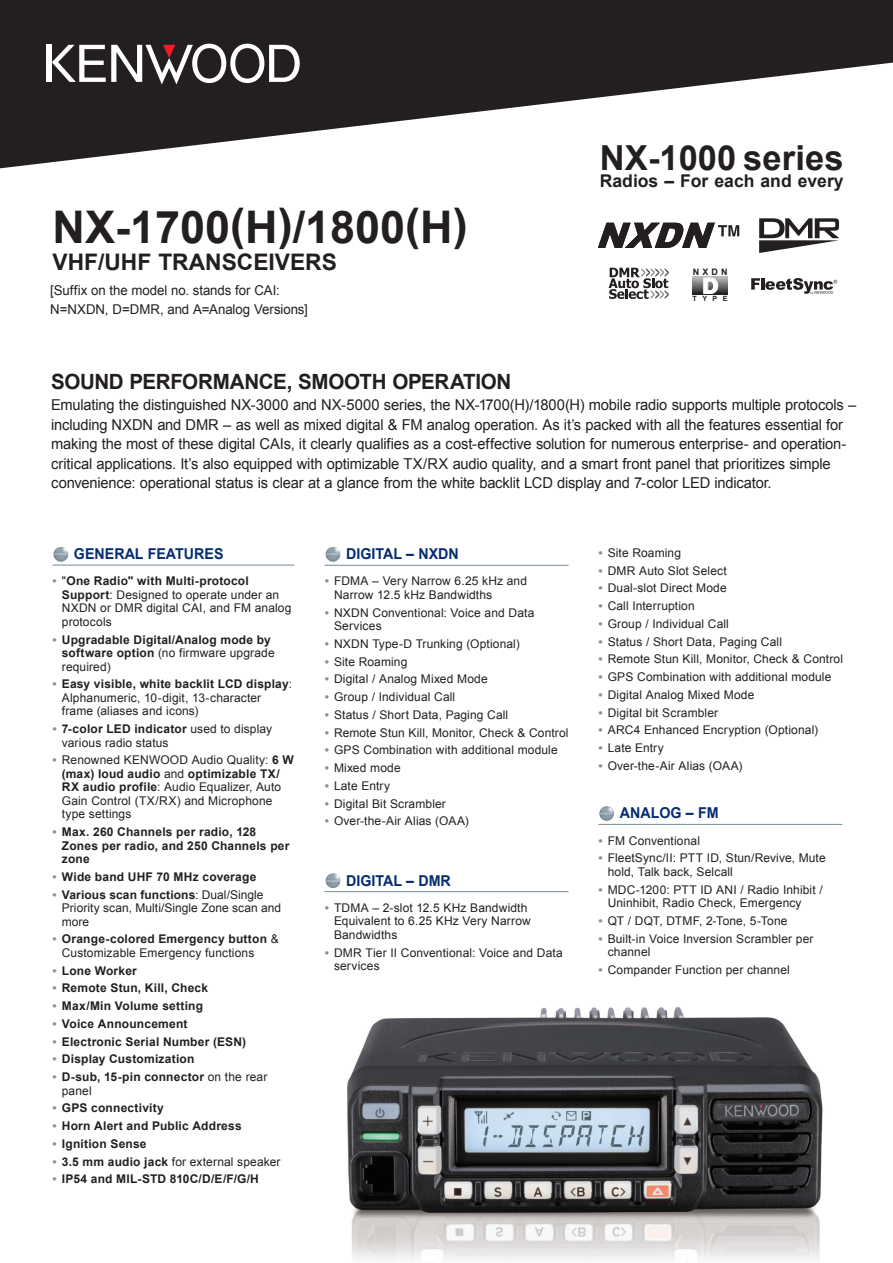
<style>
.page{position:relative;width:893px;height:1263px;background:#fff}
.page>*{position:absolute;margin:0;border:0;box-sizing:border-box;transform-origin:0 0}
.t1{font:700 45px "Arial";color:#231f20}
.t2{font:700 34.5px "Arial";letter-spacing:.005em;color:#231f20}
.t3{font:700 22.8px "Arial";color:#231f20}
.t4{font:700 21.45px "Tahoma";color:#fff}
._06_option_2{font:700 21px "Arial";letter-spacing:-.02em;color:#231f20}
.t5{font:700 17.55px "Arial";color:#231f20}
._06_option_2-2{font:15px/19.5px "Arial";letter-spacing:-.01em;color:#231f20}
.h1_f{font:700 15px "Arial";color:#052d6f;scale:.95 1}
._06_option_2-3{font:13.5px "Arial";letter-spacing:-.005em;color:#231f20}
.h1_b{font:12px/13.5px "Arial";letter-spacing:.01em;color:#231f20}
.h1_b-2{font:700 12px/13.5px "Arial";letter-spacing:.015em;color:#231f20}
.t6{font:700 9px "Arial";color:#231f20}
.t7{font:700 7.2px "Arial";color:#231f20}
.s1{font-weight:700;color:#7d94a8}
.s2{font-weight:700}
.s3{color:#7d94a8}
.s4{font-weight:400}
</style>
<div class="page">
<img style="left:347px;top:1007px;width:476px;height:253px">
<svg style="left:0;top:0;width:893px;height:168px;fill:#231f20"></svg>
<div style="left:47px;top:45px;width:5px;height:37px;background:#fff"></div>
<svg style="left:52px;top:44px;width:248px;height:40px"></svg>
<hr style="left:53px;top:565px;width:241px;height:1px;background:#738a95">
<img style="left:53px;top:547px;width:16px;height:15px">
<hr style="left:325px;top:565px;width:243px;height:1px;background:#738a95">
<img style="left:325px;top:547px;width:16px;height:15px">
<hr style="left:598px;top:824px;width:244px;height:1px;background:#738a95">
<img style="left:599px;top:806px;width:15px;height:15px">
<hr style="left:325px;top:891px;width:243px;height:1px;background:#738a95">
<img style="left:325px;top:873px;width:16px;height:15px">
<svg style="left:598px;top:223px;width:141px;height:25px"></svg>
<svg style="left:759px;top:218px;width:80px;height:35px"></svg>
<svg style="left:751px;top:278px;width:86px;height:16px"></svg>
<svg style="left:693px;top:276px;width:35px;height:19px"></svg>
<svg style="left:703px;top:277px;width:15px;height:17px"></svg>
<svg style="left:609px;top:268px;width:60px;height:31px"></svg>
<p class="t1" style="left:53px;top:197px;width:417px">NX-1700(H)/1800(H)</p>
<p class="t3" style="left:53px;top:247px;width:286px">VHF/UHF TRANSCEIVERS</p>
<p class="_06_option_2-3" style="left:50px;top:281px;width:231px">[Suffix on the model no. stands for CAI:</p>
<p class="_06_option_2-3" style="left:50px;top:300px;width:259px">N=NXDN, D=DMR, and A=Analog Versions]</p>
<p class="t2" style="left:600px;top:135px;width:245px">NX-1000 series</p>
<p class="t5" style="left:600px;top:169px;width:245px">Radios – For each and every</p>
<p class="t6" style="left:693px;top:265px;width:36px">NXDN</p>
<p class="t7" style="left:692px;top:294px;width:37px">TYPE</p>
<p class="t4" style="left:702px;top:271px;width:18px">D</p>
<p class="_06_option_2" style="left:51px;top:367px;width:462px">SOUND PERFORMANCE, SMOOTH OPERATION</p>
<p class="_06_option_2-2" style="left:51px;top:395px;width:807px">Emulating the distinguished NX-3000 and NX-5000 series, the NX-1700(H)/1800(H) mobile radio supports multiple protocols – including NXDN and DMR – as well as mixed digital &amp; FM analog operation. As it’s packed with all the features essential for making the most of these digital CAIs, it clearly qualifies as a cost-effective solution for numerous enterprise- and operation&shy;critical applications. It’s also equipped with optimizable TX/RX audio quality, and a smart front panel that prioritizes simple convenience: operational status is clear at a glance from the white backlit LCD display and 7-color LED indicator.</p>
<p class="h1_f" style="left:74px;top:544px;width:159px">GENERAL FEATURES</p>
<p class="h1_b" style="left:62px;top:574px;width:231px;text-indent:-9px"><span class="s1">•</span> "<span class="s2">One Radio" with Multi-protocol<br>Support</span>: Designed to operate under an<br>NXDN or DMR digital CAI, and FM analog protocols</p>
<p class="h1_b-2" style="left:62px;top:633px;width:214px;text-indent:-9px"><span class="s3">•</span> Upgradable Digital/Analog mode by software option <span class="s4">(no firmware upgrade required)</span></p>
<p class="h1_b" style="left:62px;top:677px;width:232px;text-indent:-9px"><span class="s1">•</span> <span class="s2">Easy visible, white backlit LCD display</span>:<br>Alphanumeric, 10-digit, 13-character frame (aliases and icons)</p>
<p class="h1_b" style="left:62px;top:722px;width:212px;text-indent:-9px"><span class="s1">•</span> <span class="s2">7-color LED indicator</span> used to display various radio status</p>
<p class="h1_b" style="left:62px;top:753px;width:234px;text-indent:-9px"><span class="s1">•</span> Renowned KENWOOD Audio Quality: <span class="s2">6 W (max) loud audio</span> and <span class="s2">optimizable TX/<br>RX audio profile</span>: Audio Equalizer, Auto<br>Gain Control (TX/RX) and Microphone type settings</p>
<p class="h1_b-2" style="left:62px;top:825px;width:229px;text-indent:-9px"><span class="s3">•</span> Max. 260 Channels per radio, 128<br>Zones per radio, and 250 Channels per zone</p>
<p class="h1_b-2" style="left:53px;top:870px;width:205px"><span class="s3">•</span> Wide band UHF 70 MHz coverage</p>
<p class="h1_b" style="left:62px;top:888px;width:221px;text-indent:-9px"><span class="s1">•</span> <span class="s2">Various scan functions</span>: Dual/Single<br>Priority scan, Multi/Single Zone scan and more</p>
<p class="h1_b" style="left:62px;top:932px;width:218px;text-indent:-9px"><span class="s1">•</span> <span class="s2">Orange-colored Emergency button</span> &amp;<br>Customizable Emergency functions</p>
<p class="h1_b-2" style="left:53px;top:964px;width:86px"><span class="s3">•</span> Lone Worker</p>
<p class="h1_b-2" style="left:53px;top:982px;width:157px"><span class="s3">•</span> Remote Stun, Kill, Check</p>
<p class="h1_b-2" style="left:53px;top:999px;width:152px"><span class="s3">•</span> Max/Min Volume setting</p>
<p class="h1_b-2" style="left:53px;top:1017px;width:137px"><span class="s3">•</span> Voice Announcement</p>
<p class="h1_b-2" style="left:53px;top:1035px;width:195px"><span class="s3">•</span> Electronic Serial Number (ESN)</p>
<p class="h1_b-2" style="left:53px;top:1053px;width:143px"><span class="s3">•</span> Display Customization</p>
<p class="h1_b-2" style="left:62px;top:1070px;width:207px;text-indent:-9px"><span class="s3">•</span> D-sub, 15-pin connector <span class="s4">on the rear panel</span></p>
<p class="h1_b-2" style="left:53px;top:1102px;width:113px"><span class="s3">•</span> GPS connectivity</p>
<p class="h1_b-2" style="left:53px;top:1119px;width:191px"><span class="s3">•</span> Horn Alert and Public Address</p>
<p class="h1_b-2" style="left:53px;top:1137px;width:96px"><span class="s3">•</span> Ignition Sense</p>
<p class="h1_b" style="left:53px;top:1155px;width:230px"><span class="s1">•</span> <span class="s2">3.5 mm audio jack</span> for external speaker</p>
<p class="h1_b-2" style="left:53px;top:1173px;width:208px"><span class="s3">•</span> IP54 and MIL-STD 810C/D/E/F/G/H</p>
<p class="h1_f" style="left:346px;top:544px;width:120px">DIGITAL – NXDN</p>
<p class="h1_b" style="left:334px;top:575px;width:195px;text-indent:-9px"><span class="s1">•</span> FDMA – Very Narrow 6.25 kHz and<br>Narrow 12.5 kHz Bandwidths</p>
<p class="h1_b" style="left:334px;top:606px;width:202px;text-indent:-9px"><span class="s1">•</span> NXDN Conventional: Voice and Data<br>Services</p>
<p class="h1_b" style="left:325px;top:637px;width:197px"><span class="s1">•</span> NXDN Type-D Trunking (Optional)</p>
<p class="h1_b" style="left:325px;top:655px;width:84px"><span class="s1">•</span> Site Roaming</p>
<p class="h1_b" style="left:325px;top:673px;width:165px"><span class="s1">•</span> Digital / Analog Mixed Mode</p>
<p class="h1_b" style="left:325px;top:690px;width:132px"><span class="s1">•</span> Group / Individual Call</p>
<p class="h1_b" style="left:325px;top:708px;width:185px"><span class="s1">•</span> Status / Short Data, Paging Call</p>
<p class="h1_b" style="left:325px;top:726px;width:245px"><span class="s1">•</span> Remote Stun Kill, Monitor, Check &amp; Control</p>
<p class="h1_b" style="left:325px;top:744px;width:235px"><span class="s1">•</span> GPS Combination with additional module</p>
<p class="h1_b" style="left:325px;top:761px;width:78px"><span class="s1">•</span> Mixed mode</p>
<p class="h1_b" style="left:325px;top:779px;width:67px"><span class="s1">•</span> Late Entry</p>
<p class="h1_b" style="left:325px;top:797px;width:123px"><span class="s1">•</span> Digital Bit Scrambler</p>
<p class="h1_b" style="left:325px;top:815px;width:146px"><span class="s1">•</span> Over-the-Air Alias (OAA)</p>
<p class="h1_f" style="left:346px;top:870px;width:112px">DIGITAL – DMR</p>
<p class="h1_b" style="left:334px;top:901px;width:198px;text-indent:-9px"><span class="s1">•</span> TDMA – 2-slot 12.5 KHz Bandwidth<br>Equivalent to 6.25 KHz Very Narrow<br>Bandwidths</p>
<p class="h1_b" style="left:334px;top:946px;width:230px;text-indent:-9px"><span class="s1">•</span> DMR Tier II Conventional: Voice and Data services</p>
<p class="h1_b" style="left:598px;top:546px;width:84px"><span class="s1">•</span> Site Roaming</p>
<p class="h1_b" style="left:598px;top:564px;width:130px"><span class="s1">•</span> DMR Auto Slot Select</p>
<p class="h1_b" style="left:598px;top:581px;width:130px"><span class="s1">•</span> Dual-slot Direct Mode</p>
<p class="h1_b" style="left:598px;top:599px;width:98px"><span class="s1">•</span> Call Interruption</p>
<p class="h1_b" style="left:598px;top:617px;width:132px"><span class="s1">•</span> Group / Individual Call</p>
<p class="h1_b" style="left:598px;top:635px;width:185px"><span class="s1">•</span> Status / Short Data, Paging Call</p>
<p class="h1_b" style="left:598px;top:652px;width:246px"><span class="s1">•</span> Remote Stun Kill, Monitor, Check &amp; Control</p>
<p class="h1_b" style="left:598px;top:670px;width:235px"><span class="s1">•</span> GPS Combination with additional module</p>
<p class="h1_b" style="left:598px;top:688px;width:158px"><span class="s1">•</span> Digital Analog Mixed Mode</p>
<p class="h1_b" style="left:598px;top:706px;width:121px"><span class="s1">•</span> Digital bit Scrambler</p>
<p class="h1_b" style="left:598px;top:723px;width:221px"><span class="s1">•</span> ARC4 Enhanced Encryption (Optional)</p>
<p class="h1_b" style="left:598px;top:741px;width:67px"><span class="s1">•</span> Late Entry</p>
<p class="h1_b" style="left:598px;top:759px;width:146px"><span class="s1">•</span> Over-the-Air Alias (OAA)</p>
<p class="h1_f" style="left:620px;top:803px;width:106px">ANALOG – FM</p>
<p class="h1_b" style="left:598px;top:834px;width:103px"><span class="s1">•</span> FM Conventional</p>
<p class="h1_b" style="left:608px;top:851px;width:219px;text-indent:-9px"><span class="s1">•</span> FleetSync/II: PTT ID, Stun/Revive, Mute hold, Talk back, Selcall</p>
<p class="h1_b" style="left:608px;top:883px;width:217px;text-indent:-9px"><span class="s1">•</span> MDC-1200: PTT ID ANI / Radio Inhibit /<br>Uninhibit, Radio Check, Emergency</p>
<p class="h1_b" style="left:598px;top:914px;width:191px"><span class="s1">•</span> QT / DQT, DTMF, 2-Tone, 5-Tone</p>
<p class="h1_b" style="left:608px;top:932px;width:207px;text-indent:-9px"><span class="s1">•</span> Built-in Voice Inversion Scrambler per channel</p>
<p class="h1_b" style="left:598px;top:963px;width:193px"><span class="s1">•</span> Compander Function per channel</p>
</div>
